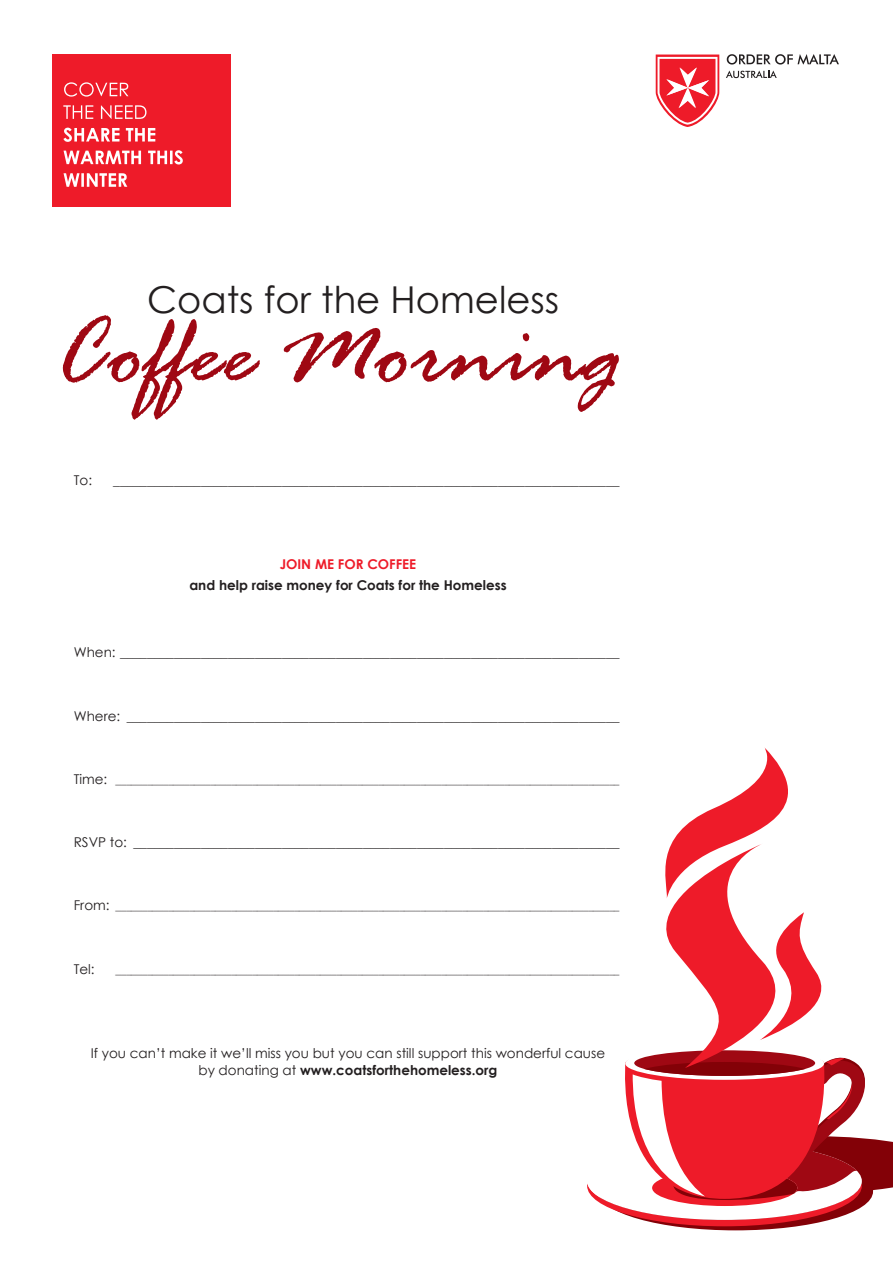
<style>
.page{position:relative;width:893px;height:1263px;background:#fff}
.page>*{position:absolute;margin:0;border:0;box-sizing:border-box;transform-origin:0 0}
.t1{font:italic 102.15px "Rage";color:#9f0813}
.t2{font:37.05px "Century Gothic";color:#231f20}
.t3{font:13.5px/16.5px "Century Gothic";color:#231f20;text-align:center}
.t4{font:700 13.5px "Century Gothic";color:#231f20}
.t5{font:700 13.5px "Century Gothic";color:#ee1b29}
.t6{font:10.5px "Century Gothic";color:#231f20}
.s1{font-size:13.5px}
.s2{font-weight:700}
</style>
<div class="page">
<svg style="left:727px;top:54px;width:112px;height:11px"></svg>
<svg style="left:726px;top:71px;width:51px;height:7px"></svg>
<div style="left:52px;top:54px;width:179px;height:152px;background:#ee1b29"></div>
<svg style="left:64px;top:173px;width:63px;height:14px"></svg>
<svg style="left:64px;top:150px;width:119px;height:14px"></svg>
<svg style="left:63px;top:128px;width:92px;height:14px"></svg>
<svg style="left:63px;top:105px;width:83px;height:14px"></svg>
<svg style="left:64px;top:82px;width:64px;height:15px"></svg>
<svg style="left:656px;top:55px;width:63px;height:72px"></svg>
<svg style="left:587px;top:747px;width:306px;height:483px"></svg>
<p class="t2" style="left:147px;top:273px;width:414px">Coats for the Homeless</p>
<p class="t1" style="left:52px;top:298px;width:572px">Coffee Morning</p>
<p class="t3" style="left:74px;top:471px;width:20px">To:</p>
<p class="t3" style="left:113px;top:471px;width:508px">___________________________________________________________________________</p>
<p class="t5" style="left:280px;top:554px;width:138px">JOIN ME FOR COFFEE</p>
<p class="t4" style="left:189px;top:575px;width:319px">and help raise money for Coats for the Homeless</p>
<p class="t3" style="left:74px;top:644px;width:547px">When: __________________________________________________________________________</p>
<p class="t3" style="left:74px;top:707px;width:547px">Where: _________________________________________________________________________</p>
<p class="t6" style="left:74px;top:773px;width:547px"><span class="s1">Time:</span> ________________________________________________________________________________________________</p>
<p class="t3" style="left:74px;top:834px;width:547px">RSVP to: ________________________________________________________________________</p>
<p class="t6" style="left:74px;top:899px;width:547px"><span class="s1">From:</span> ________________________________________________________________________________________________</p>
<p class="t3" style="left:74px;top:960px;width:22px">Tel:</p>
<p class="t6" style="left:116px;top:963px;width:506px">________________________________________________________________________________________________</p>
<p class="t3" style="left:91px;top:1045px;width:516px">If you can’t make it we’ll miss you but you can still support this wonderful cause by donating at <span class="s2">www.coatsforthehomeless.org</span></p>
</div>
